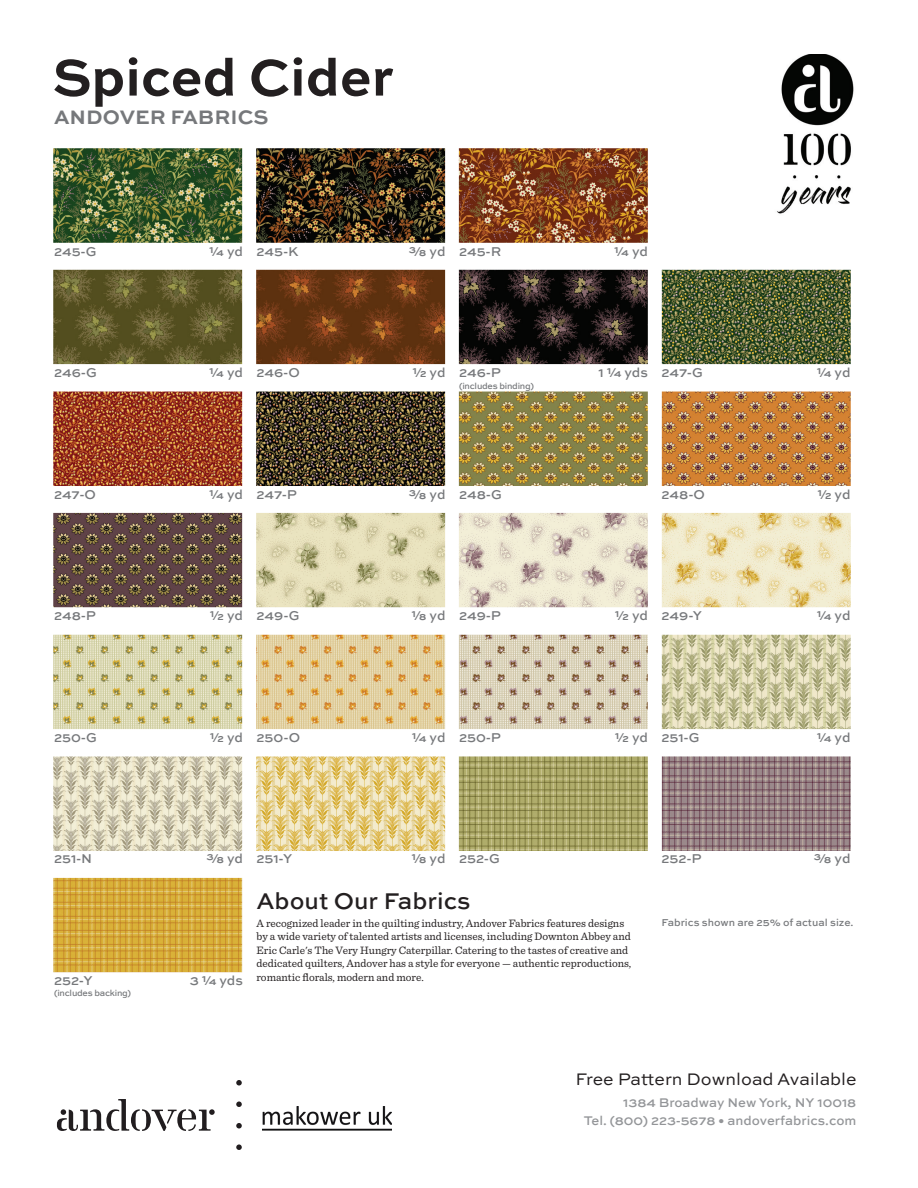
<style>
.page{position:relative;width:918px;height:1188px;background:#fff}
.page>*{position:absolute;margin:0;border:0;box-sizing:border-box;transform-origin:0 0}
.t1{font:700 54px "Sweet Sans Pro";color:#231f20}
.t2{font:500 24px "Sweet Sans Pro";color:#231f20}
.t3{font:700 20.55px "Sweet Sans Pro";color:#76787b}
.t4{font:17.7px "Sweet Sans Pro";color:#231f20}
.t5{font:500 13.5px "Sweet Sans Pro";color:#76787b}
.t6{font:500 13.2px/18px "Sweet Sans Pro";color:#939598;text-align:right}
.t7{font:11.25px/13.5px "Sentinel";color:#231f20}
.t8{font:500 10.5px "Sweet Sans Pro";color:#76787b}
.t9{font:500 9px "Sweet Sans Pro";letter-spacing:-.025em;color:#76787b}
</style>
<div class="page">
<svg style="left:236px;top:1144px;width:6px;height:6px"></svg>
<img style="left:781px;top:54px;width:73px;height:81px">
<img style="left:53px;top:135px;width:798px;height:996px">
<h1 class="t1" style="left:52px;top:36px;width:343px">Spiced Cider</h1>
<h3 class="t3" style="left:54px;top:101px;width:216px">ANDOVER FABRICS</h3>
<p class="t5" style="left:54px;top:241px;width:44px">245-G</p>
<p class="t5" style="left:210px;top:241px;width:35px">¼ yd</p>
<p class="t5" style="left:615px;top:241px;width:35px">¼ yd</p>
<p class="t5" style="left:409px;top:241px;width:38px">3/8 yd</p>
<p class="t5" style="left:257px;top:241px;width:44px">245-K</p>
<p class="t5" style="left:459px;top:241px;width:44px">245-R</p>
<p class="t5" style="left:210px;top:363px;width:35px">¼ yd</p>
<p class="t5" style="left:817px;top:363px;width:35px">¼ yd</p>
<p class="t5" style="left:413px;top:363px;width:34px">½ yd</p>
<p class="t5" style="left:599px;top:363px;width:51px">1 ¼ yds</p>
<p class="t5" style="left:54px;top:363px;width:44px">246-G</p>
<p class="t5" style="left:662px;top:363px;width:43px">247-G</p>
<p class="t5" style="left:257px;top:363px;width:45px">246-O</p>
<p class="t5" style="left:459px;top:363px;width:43px">246-P</p>
<p class="t9" style="left:459px;top:379px;width:77px">(includes binding)</p>
<p class="t5" style="left:210px;top:484px;width:35px">¼ yd</p>
<p class="t5" style="left:54px;top:484px;width:44px">247-O</p>
<p class="t5" style="left:257px;top:484px;width:42px">247-P</p>
<p class="t5" style="left:409px;top:484px;width:38px">3/8 yd</p>
<p class="t5" style="left:459px;top:484px;width:45px">248-G</p>
<p class="t5" style="left:662px;top:484px;width:45px">248-O</p>
<p class="t5" style="left:818px;top:484px;width:34px">½ yd</p>
<p class="t5" style="left:54px;top:606px;width:44px">248-P</p>
<p class="t5" style="left:210px;top:606px;width:34px">½ yd</p>
<p class="t5" style="left:257px;top:606px;width:45px">249-G</p>
<p class="t5" style="left:412px;top:606px;width:35px">1/8 yd</p>
<p class="t5" style="left:615px;top:606px;width:34px">½ yd</p>
<p class="t5" style="left:817px;top:606px;width:35px">¼ yd</p>
<p class="t5" style="left:459px;top:606px;width:44px">249-P</p>
<p class="t5" style="left:662px;top:606px;width:42px">249-Y</p>
<p class="t5" style="left:210px;top:727px;width:34px">½ yd</p>
<p class="t5" style="left:412px;top:727px;width:35px">¼ yd</p>
<p class="t5" style="left:817px;top:727px;width:35px">¼ yd</p>
<p class="t5" style="left:615px;top:727px;width:34px">½ yd</p>
<p class="t5" style="left:54px;top:727px;width:45px">250-G</p>
<p class="t5" style="left:662px;top:727px;width:40px">251-G</p>
<p class="t5" style="left:257px;top:727px;width:45px">250-O</p>
<p class="t5" style="left:459px;top:727px;width:44px">250-P</p>
<p class="t5" style="left:206px;top:849px;width:38px">3/8 yd</p>
<p class="t5" style="left:814px;top:849px;width:38px">3/8 yd</p>
<p class="t5" style="left:412px;top:849px;width:35px">1/8 yd</p>
<p class="t5" style="left:459px;top:849px;width:43px">252-G</p>
<p class="t5" style="left:662px;top:849px;width:42px">252-P</p>
<p class="t5" style="left:54px;top:849px;width:40px">251-N</p>
<p class="t5" style="left:257px;top:849px;width:37px">251-Y</p>
<p class="t5" style="left:54px;top:970px;width:40px">252-Y</p>
<p class="t9" style="left:54px;top:987px;width:79px">(includes backing)</p>
<p class="t5" style="left:190px;top:970px;width:55px">3 ¼ yds</p>
<h2 class="t2" style="left:256px;top:884px;width:216px">About Our Fabrics</h2>
<p class="t7" style="left:256px;top:916px;width:376px">A recognized leader in the quilting industry, Andover Fabrics features designs by a wide variety of talented artists and licenses, including Downton Abbey and Eric Carle's The Very Hungry Caterpillar. Catering to the tastes of creative and dedicated quilters, Andover has a style for everyone — authentic reproductions, romantic florals, modern and more.</p>
<p class="t8" style="left:662px;top:915px;width:194px">Fabrics shown are 25% of actual size.</p>
<h3 class="t4" style="left:576px;top:1066px;width:283px">Free Pattern Download Available</h3>
<p class="t6" style="left:584px;top:1093px;width:274px">1384 Broadway New York, NY 10018<br>Tel. (800) 223-5678 • andoverfabrics.com</p>
</div>
